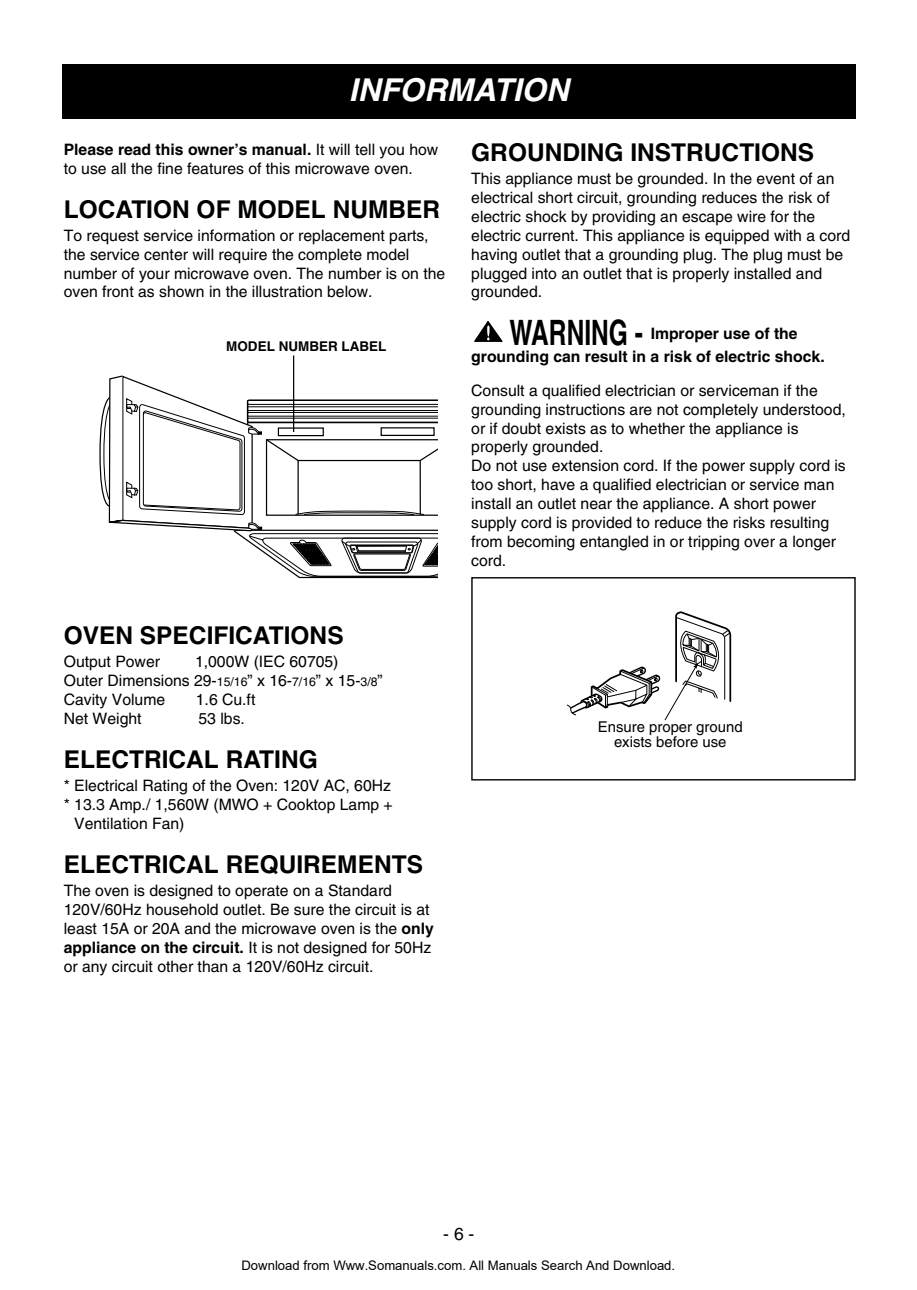
<style>
.page{position:relative;width:917px;height:1290px;background:#fff}
.page>*{position:absolute;margin:0;border:0;box-sizing:border-box;transform-origin:0 0}
.t1{font:700 35px "Helvetica";color:#000;scale:.7 1}
.t2{font:italic 700 31.5px "Helvetica";color:#fff}
.t3{font:700 24.5px "Helvetica";color:#000}
.t4{font:17.5px "Helvetica";color:#000}
.t5{font:15.75px/18.9px "Helvetica";color:#000}
.t6{font:700 15.75px/22.8px "Helvetica";color:#000}
.t7{font:14.88px/15.4px "Helvetica";color:#000;text-align:center}
.t8{font:700 13.47px "Helvetica";color:#000}
.t9{font:13.12px "Arial";color:#000}
.s1{font-weight:700}
.s2{font-size:12.25px}
</style>
<div class="page">
<div style="left:62px;top:64px;width:794px;height:55px;background:#000"></div>
<hr style="left:293px;top:355px;width:1px;height:77px;background:#000">
<svg style="left:99px;top:375px;width:339px;height:204px"></svg>
<svg style="left:567px;top:612px;width:165px;height:109px"></svg>
<div style="left:471px;top:577px;width:385px;height:203px;border:1px solid #000"></div>
<svg style="left:474px;top:321px;width:29px;height:21px"></svg>
<h2 class="t2" style="left:349px;top:78px;width:221px">INFORMATION</h2>
<p class="t5" style="left:64px;top:141px;width:376px"><span class="s1">Please read this owner’s manual.</span> It will tell you how to use all the fine features of this microwave oven.</p>
<h3 class="t3" style="left:64px;top:200px;width:378px">LOCATION OF MODEL NUMBER</h3>
<p class="t5" style="left:64px;top:227px;width:383px">To request service information or replacement parts, the service center will require the complete model number of your microwave oven. The number is on the oven front as shown in the illustration below.</p>
<p class="t8" style="left:226px;top:341px;width:162px">MODEL NUMBER LABEL</p>
<h3 class="t3" style="left:64px;top:626px;width:281px">OVEN SPECIFICATIONS</h3>
<p class="t5" style="left:64px;top:654px;width:98px">Output Power</p>
<p class="t5" style="left:64px;top:654px;width:321px;text-indent:131px">1,000W (IEC 60705)<br>Outer Dimensions 29-<span class="s2">15/16</span>” x 16-<span class="s2">7/16</span>” x 15-<span class="s2">3/8</span>”<br>Cavity Volume</p>
<p class="t5" style="left:196px;top:691px;width:61px">1.6 Cu.ft</p>
<p class="t5" style="left:64px;top:710px;width:79px">Net Weight</p>
<p class="t5" style="left:199px;top:710px;width:48px">53 lbs.</p>
<h3 class="t3" style="left:64px;top:750px;width:256px">ELECTRICAL RATING</h3>
<p class="t5" style="left:64px;top:777px;width:329px">* Electrical Rating of the Oven: 120V AC, 60Hz</p>
<p class="t5" style="left:64px;top:796px;width:331px">* 13.3 Amp./ 1,560W (MWO + Cooktop Lamp +</p>
<p class="t5" style="left:74px;top:815px;width:112px">Ventilation Fan)</p>
<h3 class="t3" style="left:64px;top:855px;width:361px">ELECTRICAL REQUIREMENTS</h3>
<p class="t5" style="left:64px;top:882px;width:372px">The oven is designed to operate on a Standard 120V/60Hz household outlet. Be sure the circuit is at least 15A or 20A and the microwave oven is the <span class="s1">only appliance on the circuit.</span> It is not designed for 50Hz or any circuit other than a 120V/60Hz circuit.</p>
<h3 class="t3" style="left:471px;top:143px;width:344px">GROUNDING INSTRUCTIONS</h3>
<p class="t5" style="left:471px;top:171px;width:380px">This appliance must be grounded. In the event of an electrical short circuit, grounding reduces the risk of electric shock by providing an escape wire for the electric current. This appliance is equipped with a cord having outlet that a grounding plug. The plug must be plugged into an outlet that is properly installed and grounded.</p>
<p class="t6" style="left:471px;top:324px;width:355px;text-indent:179px">Improper use of the grounding can result in a risk of electric shock.</p>
<p class="t5" style="left:471px;top:382px;width:376px">Consult a qualified electrician or serviceman if the grounding instructions are not completely understood, or if doubt exists as to whether the appliance is properly grounded.<br>Do not use extension cord. If the power supply cord is too short, have a qualified electrician or service man install an outlet near the appliance. A short power supply cord is provided to reduce the risks resulting from becoming entangled in or tripping over a longer cord.</p>
<h1 class="t1" style="left:510px;top:320px;width:192px">WARNING -</h1>
<p class="t7" style="left:598px;top:720px;width:146px">Ensure proper ground exists before use</p>
<p class="t4" style="left:443px;top:1227px;width:33px">- 6 -</p>
<p class="t9" style="left:241px;top:1258px;width:435px">Download from Www.Somanuals.com. All Manuals Search And Download.</p>
</div>
